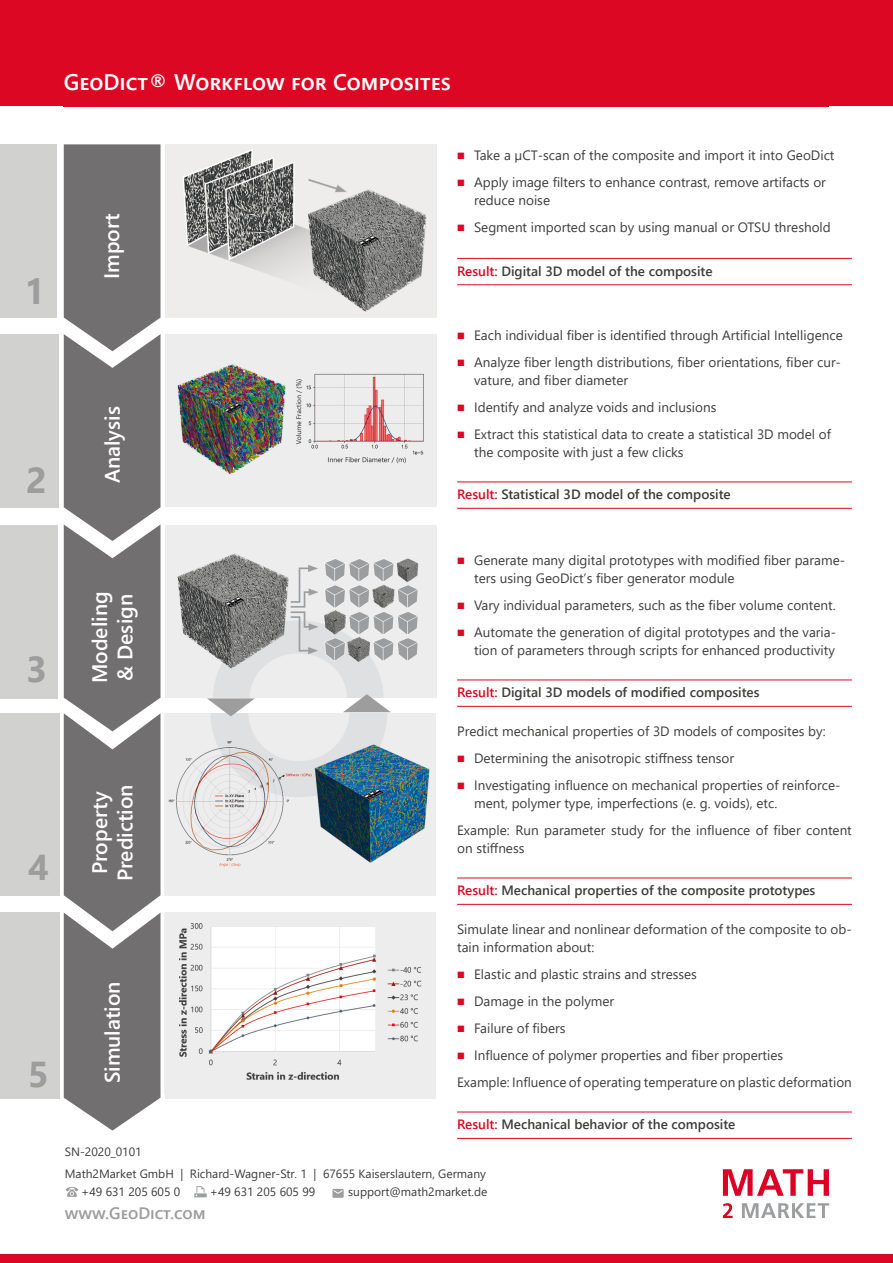
<style>
.page{position:relative;width:893px;height:1263px;background:#fff}
.page>*{position:absolute;margin:0;border:0;box-sizing:border-box;transform-origin:0 0}
.t1{font:700 36px "Segoe UI";color:#9e9d9d}
.t2{font:600 22.5px "Segoe UI";color:#fff}
.t3{font:600 21px/25.2px "Segoe UI";color:#fff}
.t4{font:600 16.5px "Segoe UI";color:#9e9d9d}
.t5{font:13.5px/18px "Segoe UI";color:#3d3d3c}
.t6{font:600 13.5px "Segoe UI";color:#3d3d3c}
.t7{font:12px/22.2px "Segoe UI";color:#3d3d3c}
.s1{font-size:9px;color:#dc0722}
.s2{color:#dc0722}
</style>
<div class="page">
<div style="left:0;top:0;width:893px;height:106px;background:#dc0722"></div>
<div style="left:0;top:1254px;width:893px;height:9px;background:#dc0722"></div>
<svg style="left:66px;top:1187px;width:12px;height:9px"></svg>
<svg style="left:332px;top:1189px;width:12px;height:9px"></svg>
<svg style="left:194px;top:1186px;width:13px;height:11px"></svg>
<svg style="left:723px;top:1169px;width:106px;height:27px"></svg>
<svg style="left:723px;top:1203px;width:10px;height:15px"></svg>
<svg style="left:742px;top:1203px;width:87px;height:15px"></svg>
<hr style="left:457px;top:258px;width:395px;height:1px;background:#dc0722">
<hr style="left:457px;top:284px;width:395px;height:1px;background:#dc0722">
<hr style="left:457px;top:481px;width:395px;height:1px;background:#dc0722">
<hr style="left:457px;top:508px;width:395px;height:1px;background:#dc0722">
<hr style="left:457px;top:679px;width:395px;height:1px;background:#dc0722">
<hr style="left:457px;top:706px;width:395px;height:1px;background:#dc0722">
<hr style="left:457px;top:877px;width:395px;height:1px;background:#dc0722">
<hr style="left:457px;top:904px;width:395px;height:1px;background:#dc0722">
<hr style="left:457px;top:1111px;width:395px;height:1px;background:#dc0722">
<hr style="left:457px;top:1138px;width:395px;height:1px;background:#dc0722">
<img style="left:166px;top:145px;width:271px;height:172px">
<img style="left:166px;top:334px;width:270px;height:172px">
<img style="left:166px;top:526px;width:270px;height:171px">
<img style="left:165px;top:713px;width:270px;height:182px">
<div style="left:165px;top:913px;width:270px;height:186px;background:#ececec"></div>
<img style="left:179px;top:923px;width:243px;height:157px">
<div style="left:0;top:144px;width:57px;height:174px;background:#d1d1d0"></div>
<div style="left:0;top:525px;width:58px;height:174px;background:#d1d1d0"></div>
<div style="left:0;top:334px;width:58px;height:173px;background:#d1d1d0"></div>
<svg style="left:64px;top:144px;width:97px;height:986px;background:#7d7b7b"></svg>
<div style="left:0;top:713px;width:59px;height:183px;background:#d1d1d0"></div>
<div style="left:0;top:913px;width:59px;height:186px;background:#d1d1d0"></div>
<svg style="left:207px;top:698px;width:48px;height:18px"></svg>
<svg style="left:343px;top:694px;width:48px;height:18px"></svg>
<h2 class="t2" style="left:64px;top:61px;width:389px">GeoDict® Workflow for Composites</h2>
<h1 class="t1" style="left:24px;top:258px;width:22px">1</h1>
<h1 class="t1" style="left:26px;top:447px;width:22px">2</h1>
<h3 class="t3" style="left:97px;top:279px;width:67px;rotate:-90deg">Import</h3>
<h3 class="t3" style="left:98px;top:483px;width:79px;rotate:-90deg">Analysis</h3>
<p class="t5" style="left:457px;top:145px;width:379px"><span class="s1">■</span> Take a µCT-scan of the composite and import it into GeoDict</p>
<p class="t5" style="left:474px;top:172px;width:353px;text-indent:-17px"><span class="s1">■</span> Apply image filters to enhance contrast, remove artifacts or reduce noise</p>
<p class="t5" style="left:457px;top:217px;width:375px"><span class="s1">■</span> Segment imported scan by using manual or OTSU threshold</p>
<p class="t6" style="left:457px;top:258px;width:257px"><span class="s2">Result:</span> Digital 3D model of the composite</p>
<p class="t5" style="left:457px;top:325px;width:387px"><span class="s1">■</span> Each individual fiber is identified through Artificial Intelligence</p>
<p class="t5" style="left:474px;top:352px;width:368px;text-indent:-17px"><span class="s1">■</span> Analyze fiber length distributions, fiber orientations, fiber cur&shy;vature, and fiber diameter</p>
<p class="t5" style="left:457px;top:397px;width:261px"><span class="s1">■</span> Identify and analyze voids and inclusions</p>
<p class="t5" style="left:474px;top:424px;width:358px;text-indent:-17px"><span class="s1">■</span> Extract this statistical data to create a statistical 3D model of the composite with just a few clicks</p>
<p class="t6" style="left:457px;top:482px;width:275px"><span class="s2">Result:</span> Statistical 3D model of the composite</p>
<h1 class="t1" style="left:27px;top:636px;width:22px">3</h1>
<h1 class="t1" style="left:28px;top:834px;width:22px">4</h1>
<h1 class="t1" style="left:28px;top:1041px;width:22px">5</h1>
<h3 class="t3" style="left:85px;top:683px;width:93px;rotate:-90deg">Modeling &amp; Design</h3>
<h3 class="t3" style="left:85px;top:881px;width:98px;text-align:center;rotate:-90deg">Property<br>Prediction</h3>
<h3 class="t3" style="left:98px;top:1083px;width:104px;rotate:-90deg">Simulation</h3>
<p class="t5" style="left:474px;top:550px;width:372px;text-indent:-17px"><span class="s1">■</span> Generate many digital prototypes with modified fiber parame&shy;ters using GeoDict’s fiber generator module</p>
<p class="t5" style="left:457px;top:595px;width:380px"><span class="s1">■</span> Vary individual parameters, such as the fiber volume content.</p>
<p class="t5" style="left:457px;top:622px;width:380px;text-align:right"><span class="s1">■</span> Automate the generation of digital prototypes and the varia&shy;tion of parameters through scripts for enhanced productivity</p>
<p class="t6" style="left:457px;top:680px;width:304px"><span class="s2">Result:</span> Digital 3D models of modified composites</p>
<p class="t5" style="left:457px;top:721px;width:370px">Predict mechanical properties of 3D models of composites by:</p>
<p class="t5" style="left:457px;top:748px;width:279px"><span class="s1">■</span> Determining the anisotropic stiffness tensor</p>
<p class="t5" style="left:474px;top:775px;width:368px;text-indent:-17px"><span class="s1">■</span> Investigating influence on mechanical properties of reinforce&shy;ment, polymer type, imperfections (e. g. voids), etc.</p>
<p class="t5" style="left:457px;top:820px;width:396px">Example: Run parameter study for the influence of fiber content on stiffness</p>
<p class="t6" style="left:457px;top:878px;width:360px"><span class="s2">Result:</span> Mechanical properties of the composite prototypes</p>
<p class="t5" style="left:457px;top:919px;width:396px">Simulate linear and nonlinear deformation of the composite to ob&shy;tain information about:</p>
<p class="t5" style="left:457px;top:964px;width:241px"><span class="s1">■</span> Elastic and plastic strains and stresses</p>
<p class="t5" style="left:457px;top:991px;width:159px"><span class="s1">■</span> Damage in the polymer</p>
<p class="t5" style="left:457px;top:1018px;width:110px"><span class="s1">■</span> Failure of fibers</p>
<p class="t5" style="left:457px;top:1041px;width:396px;line-height:27px"><span class="s1">■</span> Influence of polymer properties and fiber properties<br>Example: Influence of operating temperature on plastic deformation</p>
<p class="t6" style="left:457px;top:1112px;width:280px"><span class="s2">Result:</span> Mechanical behavior of the composite</p>
<p class="t7" style="left:65px;top:1140px;width:423px">SN-2020_0101<br>Math2Market GmbH | Richard-Wagner-Str. 1 | 67655 Kaiserslautern, Germany</p>
<p class="t7" style="left:81px;top:1180px;width:100px">+49 631 205 605 0</p>
<p class="t7" style="left:210px;top:1180px;width:107px">+49 631 205 605 99</p>
<p class="t7" style="left:348px;top:1180px;width:141px">support@math2market.de</p>
<p class="t4" style="left:65px;top:1197px;width:142px">www.GeoDict.com</p>
</div>
